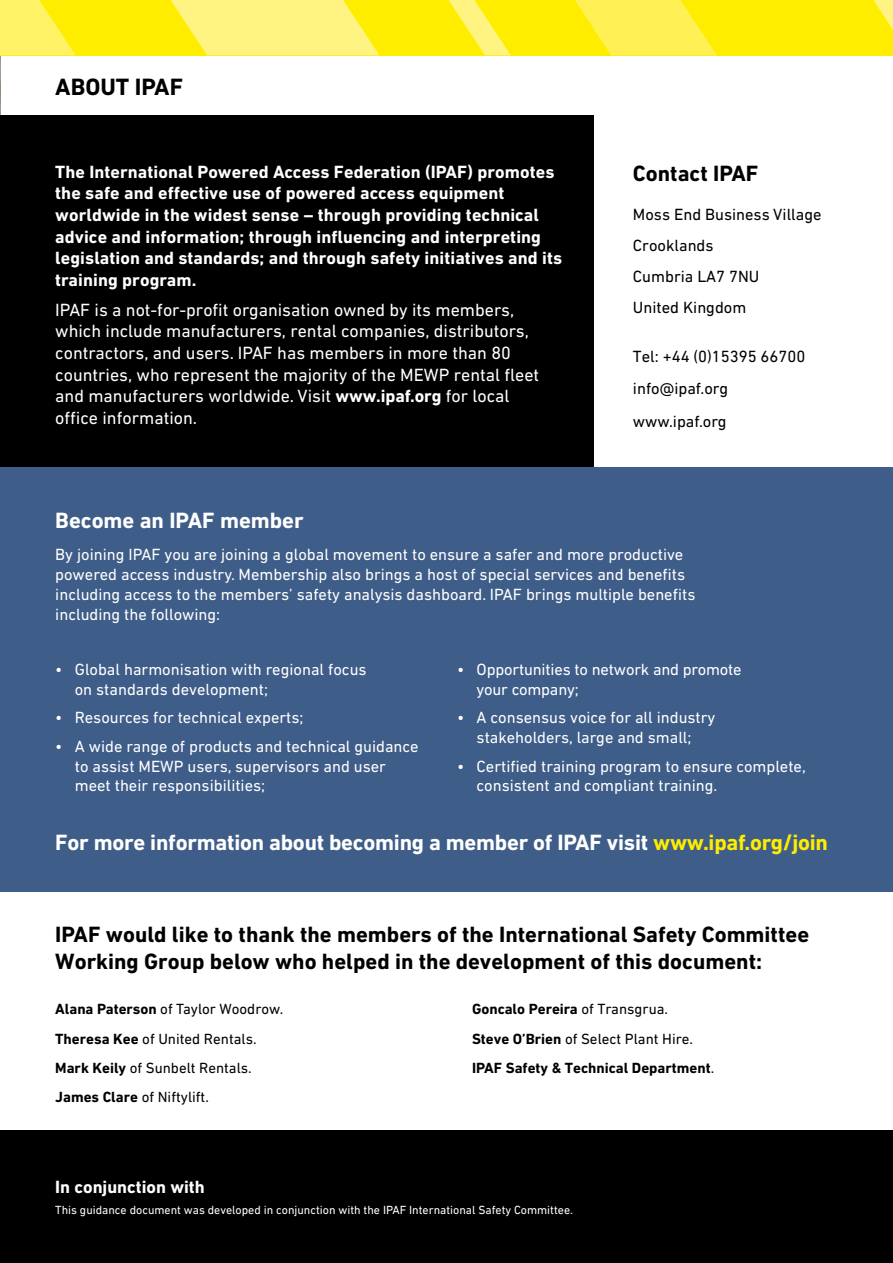
<style>
.page{position:relative;width:893px;height:1263px;background:#fff}
.page>*{position:absolute;margin:0;border:0;box-sizing:border-box;transform-origin:0 0}
.t1{font:700 24px "DIN Next CYR";color:#000}
.t2{font:700 22.5px/27px "DIN Next CYR";color:#000}
.t3{font:700 22.5px "DIN Next CYR";letter-spacing:-.01em;color:#fff}
.t4{font:700 18px/21.6px "DIN Next CYR";letter-spacing:.005em;color:#fff}
.t5{font:18px/21.6px "DIN Next CYR";color:#fff}
.t6{font:16.5px/19.8px "DIN Next LT Pro";color:#fff}
.t7{font:16.5px/30.8px "DIN Next CYR";color:#000}
.t8{font:15px/29.4px "DIN Next CYR";color:#000}
.t9{font:700 15px/29.4px "DIN Next CYR";color:#000}
.t10{font:12px "DIN Next CYR";color:#fff}
.s1{font-weight:700}
.s2{color:#ffed00}
.s3{font-weight:400}
</style>
<div class="page">
<img style="left:0;top:56px;width:1px;height:60px">
<div style="left:0;top:0;width:893px;height:55px;background:#ffed00"></div>
<svg style="left:575px;top:0;width:142px;height:55px"></svg>
<svg style="left:873px;top:0;width:20px;height:30px"></svg>
<svg style="left:449px;top:0;width:62px;height:55px"></svg>
<svg style="left:0;top:0;width:76px;height:55px"></svg>
<svg style="left:171px;top:0;width:208px;height:55px"></svg>
<div style="left:0;top:116px;width:594px;height:352px;background:#000"></div>
<div style="left:0;top:1131px;width:893px;height:132px;background:#000"></div>
<div style="left:0;top:468px;width:893px;height:424px;background:#3e5d88"></div>
<h1 class="t1" style="left:55px;top:72px;width:129px">ABOUT IPAF</h1>
<p class="t4" style="left:55px;top:161px;width:508px">The International Powered Access Federation (IPAF) promotes the safe and effective use of powered access equipment worldwide in the widest sense – through providing technical advice and information; through influencing and interpreting legislation and standards; and through safety initiatives and its training program.</p>
<p class="t5" style="left:55px;top:299px;width:486px">IPAF is a not-for-profit organisation owned by its members, which include manufacturers, rental companies, distributors, contractors, and users. IPAF has members in more than 80 countries, who represent the majority of the MEWP rental fleet and manufacturers worldwide. Visit <span class="s1">www.ipaf.org</span> for local office information.</p>
<h2 class="t2" style="left:633px;top:160px;width:127px">Contact IPAF</h2>
<p class="t7" style="left:633px;top:199px;width:190px">Moss End Business Village<br>Crooklands<br>Cumbria LA7 7NU<br>United Kingdom</p>
<p class="t7" style="left:633px;top:340px;width:174px;line-height:32.2px">Tel: +44 (0)15395 66700 info@ipaf.org www.ipaf.org</p>
<h2 class="t3" style="left:55px;top:507px;width:250px">Become an IPAF member</h2>
<p class="t6" style="left:55px;top:545px;width:642px">By joining IPAF you are joining a global movement to ensure a safer and more productive powered access industry. Membership also brings a host of special services and benefits including access to the members’ safety analysis dashboard. IPAF brings multiple benefits including the following:</p>
<p class="t6" style="left:75px;top:660px;width:293px;text-indent:-20px">• Global harmonisation with regional focus on standards development;</p>
<p class="t6" style="left:55px;top:708px;width:250px">• Resources for technical experts;</p>
<p class="t6" style="left:75px;top:736px;width:345px;text-indent:-20px">• A wide range of products and technical guidance to assist MEWP users, supervisors and user meet their responsibilities;</p>
<p class="t6" style="left:477px;top:660px;width:267px;text-indent:-20px">• Opportunities to network and promote your company;</p>
<p class="t6" style="left:457px;top:708px;width:260px;text-align:center">• A consensus voice for all industry stakeholders, large and small;</p>
<p class="t6" style="left:477px;top:756px;width:331px;text-indent:-20px">• Certified training program to ensure complete, consistent and compliant training.</p>
<h2 class="t3" style="left:55px;top:829px;width:774px">For more information about becoming a member of IPAF visit <span class="s2">www.ipaf.org/join</span></h2>
<h2 class="t2" style="left:55px;top:921px;width:755px">IPAF would like to thank the members of the International Safety Committee<br>Working Group below who helped in the development of this document:</h2>
<p class="t8" style="left:55px;top:994px;width:229px"><span class="s1">Alana Paterson</span> of Taylor Woodrow.<br><span class="s1">Theresa Kee</span> of United Rentals.<br><span class="s1">Mark Keily</span> of Sunbelt Rentals.<br><span class="s1">James Clare</span> of Niftylift.</p>
<p class="t9" style="left:472px;top:994px;width:244px">Goncalo Pereira <span class="s3">of Transgrua.<br></span>Steve O’Brien <span class="s3">of Select Plant Hire.<br></span>IPAF Safety &amp; Technical Department<span class="s3">.</span></p>
<p class="t4" style="left:55px;top:1176px;width:151px">In conjunction with</p>
<p class="t10" style="left:55px;top:1203px;width:519px">This guidance document was developed in conjunction with the IPAF International Safety Committee.</p>
</div>
